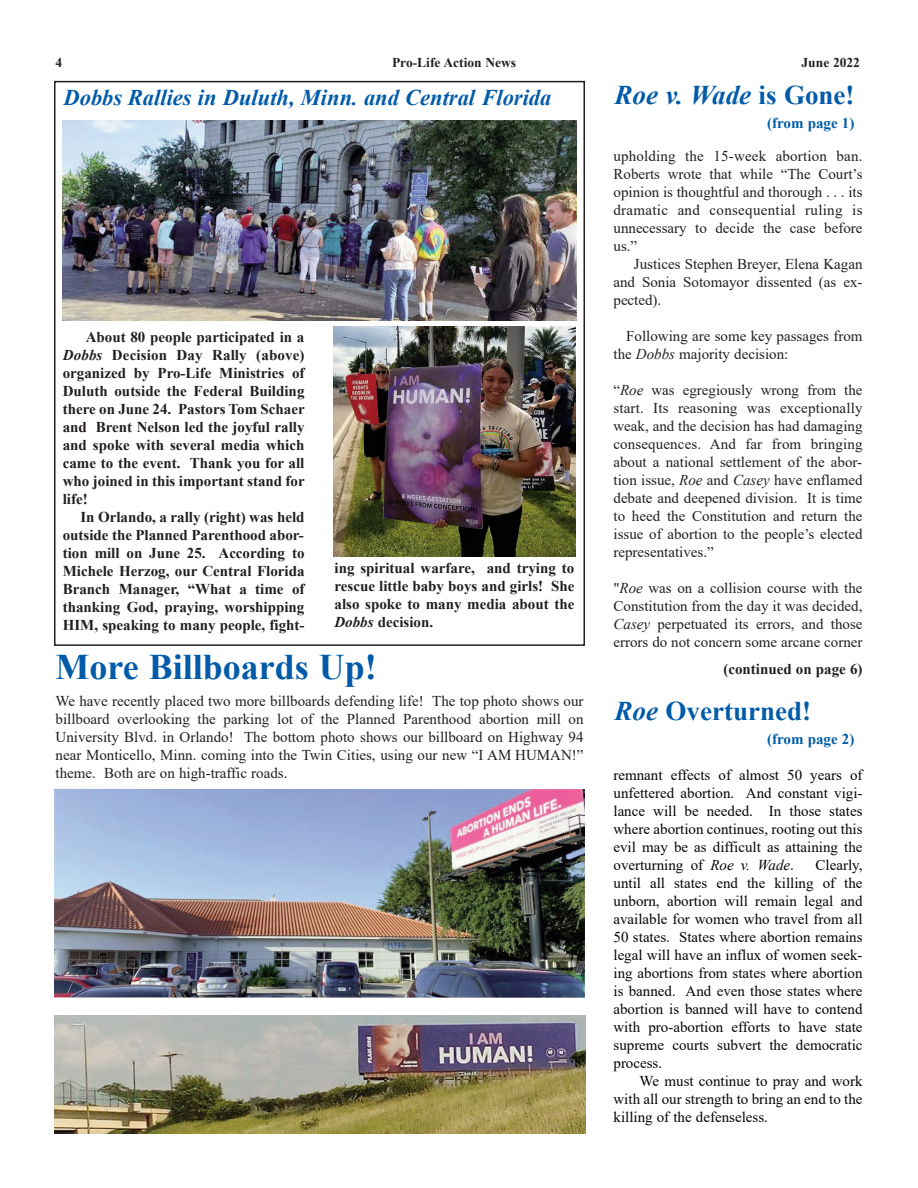
<style>
.page{position:relative;width:918px;height:1188px;background:#fff}
.page>*{position:absolute;margin:0;border:0;box-sizing:border-box;transform-origin:0 0}
.t1{font:700 36px "Times New Roman";color:#015ba9}
.t2{font:italic 700 27px "Times New Roman";color:#015ba9}
.t3{font:700 27px "Times New Roman";color:#015ba9}
.t4{font:italic 700 22.5px "Times New Roman";color:#015ba9}
.t5{font:15px/18px "Times New Roman";color:#231f20;text-align:justify}
.t6{font:15px/18px "Times New Roman";color:#080505;text-align:justify}
.t7{font:700 15px/18px "Times New Roman";color:#231f20;text-align:justify}
.t8{font:700 15px "Times New Roman";color:#015ba9}
.t9{font:700 13.5px "Times New Roman";color:#231f20}
.s1{font-style:normal}
.s2{font-style:italic}
</style>
<div class="page">
<div style="left:54px;top:81px;width:531px;height:565px;border:2px solid #231f20"></div>
<img style="left:62px;top:120px;width:515px;height:201px">
<img style="left:333px;top:326px;width:243px;height:230px">
<img style="left:54px;top:789px;width:531px;height:209px">
<img style="left:54px;top:1016px;width:531px;height:118px">
<p class="t9" style="left:56px;top:58px;width:8px">4</p>
<p class="t9" style="left:392px;top:58px;width:126px">Pro-Life Action News</p>
<p class="t9" style="left:802px;top:58px;width:60px">June 2022</p>
<h2 class="t2" style="left:615px;top:86px;width:241px">Roe v. Wade <span class="s1">is Gone!</span></h2>
<p class="t8" style="left:767px;top:118px;width:89px">(from page 1)</p>
<p class="t5" style="left:614px;top:148px;width:251px">upholding the 15-week abortion ban.<br>Roberts wrote that while “The Court’s opinion is thoughtful and thorough . . . its dramatic and consequential ruling is unnecessary to decide the case before us.”</p>
<p class="t5" style="left:614px;top:256px;width:251px;text-indent:20px">Justices Stephen Breyer, Elena Kagan and Sonia Sotomayor dissented (as ex&shy;pected).</p>
<p class="t5" style="left:614px;top:328px;width:251px;text-indent:13px">Following are some key passages from the <span class="s2">Dobbs</span> majority decision:</p>
<p class="t5" style="left:614px;top:382px;width:251px">“<span class="s2">Roe</span> was egregiously wrong from the start. Its reasoning was exceptionally weak, and the decision has had damaging consequences. And far from bringing about a national settlement of the abor&shy;tion issue, <span class="s2">Roe</span> and <span class="s2">Casey</span> have enflamed debate and deepened division. It is time to heed the Constitution and return the issue of abortion to the people’s elected representatives.”</p>
<p class="t5" style="left:614px;top:580px;width:251px">"<span class="s2">Roe</span> was on a collision course with the Constitution from the day it was decided, <span class="s2">Casey</span> perpetuated its errors, and those errors do not concern some arcane corner</p>
<h3 class="t4" style="left:64px;top:90px;width:489px">Dobbs Rallies in Duluth, Minn. and Central Florida</h3>
<p class="t7" style="left:63px;top:330px;width:243px;text-indent:23px">About 80 people participated in a <span class="s2">Dobbs</span> Decision Day Rally (above) organized by Pro-Life Ministries of Duluth outside the Federal Building there on June 24. Pastors Tom Schaer and Brent Nelson led the joyful rally and spoke with several media which came to the event. Thank you for all who joined in this important stand for life!</p>
<p class="t7" style="left:63px;top:510px;width:243px;text-indent:18px">In Orlando, a rally (right) was held outside the Planned Parenthood abor&shy;tion mill on June 25. According to Michele Herzog, our Central Florida Branch Manager, “What a time of thanking God, praying, worshipping HIM, speaking to many people, fight-</p>
<p class="t7" style="left:334px;top:561px;width:241px">ing spiritual warfare, and trying to rescue little baby boys and girls! She also spoke to many media about the <span class="s2">Dobbs</span> decision.</p>
<h1 class="t1" style="left:56px;top:654px;width:323px">More Billboards Up!</h1>
<p class="t5" style="left:56px;top:693px;width:530px">We have recently placed two more billboards defending life! The top photo shows our billboard overlooking the parking lot of the Planned Parenthood abortion mill on University Blvd. in Orlando! The bottom photo shows our billboard on Highway 94 near Monticello, Minn. coming into the Twin Cities, using our new “I AM HUMAN!” theme. Both are on high-traffic roads.</p>
<h2 class="t3" style="left:615px;top:702px;width:198px"><span class="s2">Roe</span> Overturned!</h2>
<p class="t7" style="left:723px;top:662px;width:141px">(continued on page 6)</p>
<p class="t8" style="left:767px;top:734px;width:89px">(from page 2)</p>
<p class="t6" style="left:614px;top:768px;width:251px">remnant effects of almost 50 years of unfettered abortion. And constant vigi&shy;lance will be needed. In those states where abortion continues, rooting out this evil may be as difficult as attaining the overturning of <span class="s2">Roe v. Wade</span>.</p>
<p class="t6" style="left:614px;top:858px;width:251px;text-indent:202px">Clearly, until all states end the killing of the unborn, abortion will remain legal and available for women who travel from all 50 states. States where abortion remains legal will have an influx of women seek&shy;ing abortions from states where abortion is banned. And even those states where abortion is banned will have to contend with pro-abortion efforts to have state supreme courts subvert the democratic process.</p>
<p class="t6" style="left:614px;top:1074px;width:251px;text-indent:26px">We must continue to pray and work with all our strength to bring an end to the killing of the defenseless.</p>
</div>
